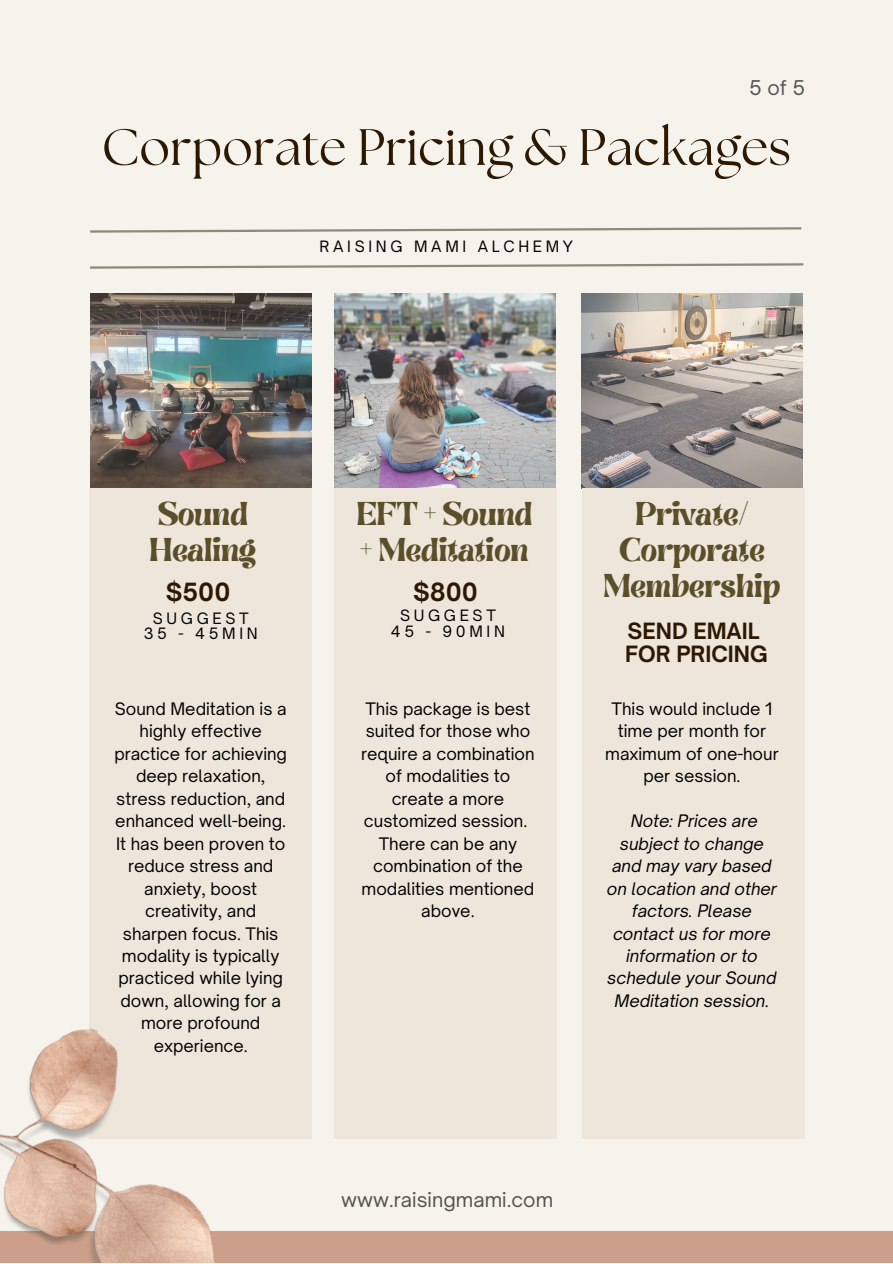
<style>
.page{position:relative;width:893px;height:1264px;background:#fff}
.page>*{position:absolute;margin:0;border:0;box-sizing:border-box;transform-origin:0 0}
.t1{font:51px "The Seasons";color:#2d1902}
.t2{font:26.55px/36px "Brasika Display";color:#5b4f2a;text-align:center}
.t3{font:700 24px "Open Sauce One";color:#2d1902}
.t4{font:700 21.45px "Open Sauce One";color:#2d1902}
.t5{font:19.5px "Open Sauce One";letter-spacing:.005em;color:#545454}
.t6{font:16.5px/22.5px "Open Sauce One";color:#000;text-align:center}
.t7{font:italic 16.5px/22.5px "Open Sauce One";color:#000;text-align:center}
.t8{font:15px "Open Sauce One";letter-spacing:.245em;color:#000}
</style>
<div class="page">
<div style="left:0;top:0;width:892px;height:1262px;background:#f6f3ec"></div>
<div style="left:0;top:1231px;width:892px;height:31px;background:#cb9f89"></div>
<svg style="left:90px;top:227px;width:712px;height:6px"></svg>
<svg style="left:90px;top:263px;width:714px;height:6px"></svg>
<img style="left:90px;top:294px;width:221px;height:194px">
<img style="left:334px;top:294px;width:221px;height:194px">
<img style="left:581px;top:294px;width:221px;height:194px">
<div style="left:89px;top:488px;width:223px;height:650px;background:#eee6db"></div>
<div style="left:334px;top:488px;width:223px;height:650px;background:#eee6db"></div>
<div style="left:582px;top:488px;width:223px;height:650px;background:#eee6db"></div>
<img style="left:0;top:1028px;width:274px;height:234px">
<p class="t5" style="left:749px;top:76px;width:57px">5of5</p>
<p class="t1" style="left:102px;top:124px;width:690px">Corporate Pricing &amp; Packages</p>
<p class="t8" style="left:319px;top:237px;width:255px">RAISING MAMI ALCHEMY</p>
<p class="t2" style="left:150px;top:497px;width:108px">Sound<br>Healing</p>
<p class="t2" style="left:357px;top:497px;width:177px">EFT + Sound</p>
<p class="t2" style="left:360px;top:533px;width:170px">+ Meditation</p>
<p class="t3" style="left:166px;top:577px;width:66px">$500</p>
<p class="t3" style="left:413px;top:577px;width:66px">$800</p>
<p class="t8" style="left:153px;top:608px;width:97px">SUGGEST</p>
<p class="t8" style="left:144px;top:624px;width:115px">35 - 45MIN</p>
<p class="t8" style="left:400px;top:606px;width:97px">SUGGEST</p>
<p class="t8" style="left:391px;top:622px;width:115px">45 - 90MIN</p>
<p class="t6" style="left:114px;top:697px;width:174px">Sound Meditation is a highly effective practice for achieving deep relaxation, stress reduction, and enhanced well-being.<br>It has been proven to reduce stress and anxiety, boost creativity, and sharpen focus. This modality is typically practiced while lying down, allowing for a more profound experience.</p>
<p class="t6" style="left:361px;top:697px;width:175px">This package is best suited for those who require a combination of modalities to create a more customized session.</p>
<p class="t6" style="left:361px;top:832px;width:174px">There can be any combination of the modalities mentioned above.</p>
<p class="t2" style="left:603px;top:497px;width:179px">Private/<br>Corporate<br>Membership</p>
<p class="t4" style="left:627px;top:617px;width:134px">SEND EMAIL</p>
<p class="t4" style="left:625px;top:641px;width:144px">FOR PRICING</p>
<p class="t6" style="left:605px;top:697px;width:175px">This would include 1 time per month for maximum of one-hour per session.</p>
<p class="t7" style="left:607px;top:809px;width:171px">Note: Prices are subject to change and may vary based on location and other factors. Please contact us for more information or to schedule your Sound<br>Meditation session.</p>
<p class="t5" style="left:341px;top:1187px;width:214px">www.raisingmami.com</p>
</div>
